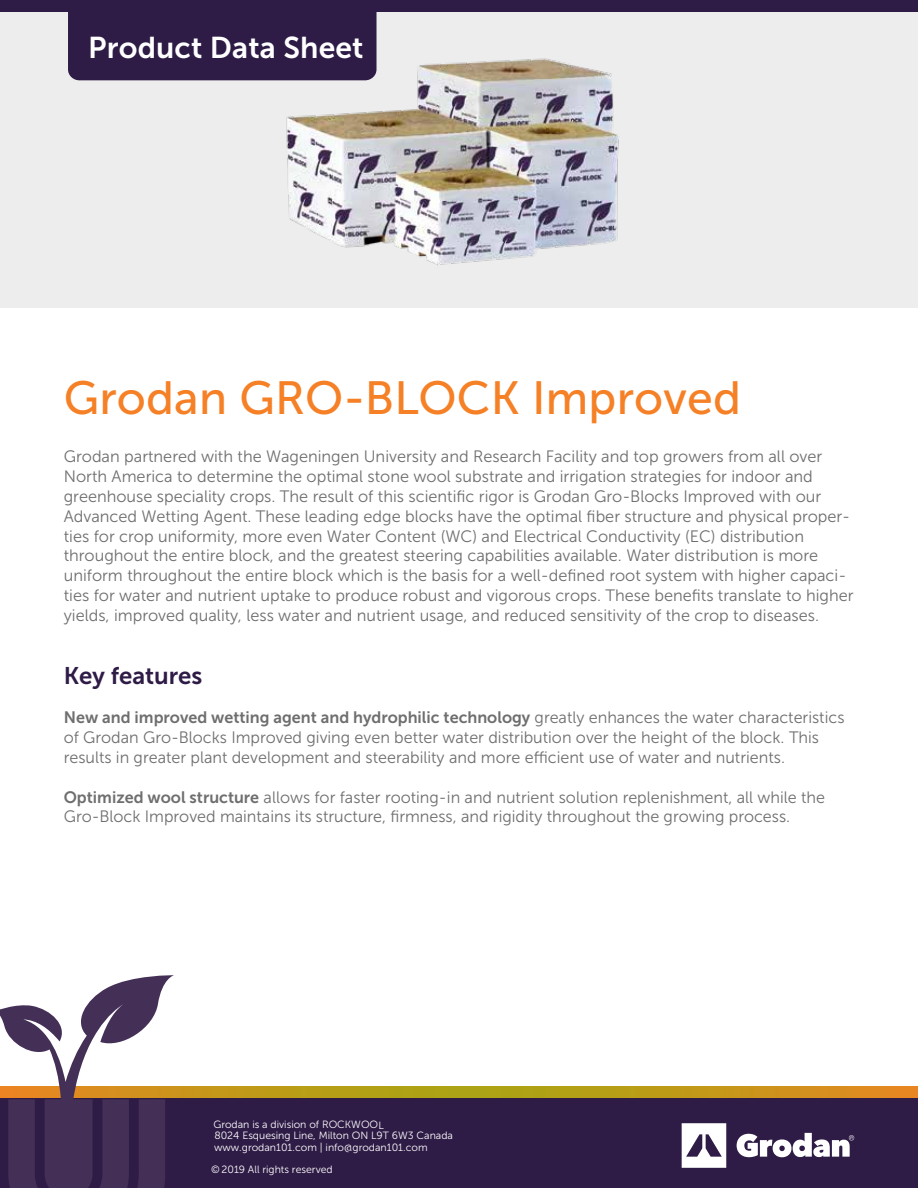
<style>
.page{position:relative;width:918px;height:1188px;background:#fff}
.page>*{position:absolute;margin:0;border:0;box-sizing:border-box;transform-origin:0 0}
.t1{font:46.5px "Museo Sans 500";letter-spacing:.005em;color:#f58026}
.t2{font:30px "Museo Sans 700";letter-spacing:.005em;color:#fff}
.t3{font:24px "Museo Sans 700";color:#2e1b46}
.t4{font:16.5px/19.8px "Museo Sans 300";color:#6e6e70}
.t5{font:16.5px "Museo Sans 700";color:#6e6e70}
.t6{font:10.5px/11.1px "Museo Sans 300";color:#fff}
.s1{font-family:"Museo Sans 300"}
.s2{font-family:"Museo Sans 700"}
</style>
<div class="page">
<svg style="left:174px;top:1087px;width:744px;height:12px;background:#b38f1c"></svg>
<div style="left:0;top:0;width:918px;height:32px;background:#2e1b46"></div>
<img style="left:0;top:12px;width:918px;height:296px">
<div style="left:0;top:1099px;width:918px;height:89px;background:#2e1b46"></div>
<svg style="left:0;top:975px;width:174px;height:213px"></svg>
<svg style="left:682px;top:1123px;width:44px;height:45px"></svg>
<svg style="left:737px;top:1133px;width:117px;height:24px"></svg>
<div style="left:68px;top:12px;width:309px;height:68px;background:#2e1b46"></div>
<h2 class="t2" style="left:88px;top:31px;width:277px">Product Data Sheet</h2>
<h1 class="t1" style="left:64px;top:373px;width:679px">Grodan GRO-BLOCK Improved</h1>
<p class="t4" style="left:64px;top:447px;width:791px">Grodan partnered with the Wageningen University and Research Facility and top growers from all over North America to determine the optimal stone wool substrate and irrigation strategies for indoor and greenhouse speciality crops. The result of this scientific rigor is Grodan Gro-Blocks Improved with our Advanced Wetting Agent. These leading edge blocks have the optimal fiber structure and physical proper&shy;ties for crop uniformity, more even Water Content (WC) and Electrical Conductivity (EC) distribution throughout the entire block, and the greatest steering capabilities available. Water distribution is more uniform throughout the entire block which is the basis for a well-defined root system with higher capaci&shy;ties for water and nutrient uptake to produce robust and vigorous crops. These benefits translate to higher yields, improved quality, less water and nutrient usage, and reduced sensitivity of the crop to diseases.</p>
<h3 class="t3" style="left:64px;top:662px;width:140px">Key features</h3>
<p class="t5" style="left:64px;top:708px;width:782px">New and improved wetting agent and hydrophilic technology <span class="s1">greatly enhances the water characteristics</span></p>
<p class="t4" style="left:64px;top:728px;width:757px">of Grodan Gro-Blocks Improved giving even better water distribution over the height of the block. This results in greater plant development and steerability and more efficient use of water and nutrients.</p>
<p class="t4" style="left:64px;top:787px;width:763px"><span class="s2">Optimized wool structure</span> allows for faster rooting-in and nutrient solution replenishment, all while the<br>Gro-Block Improved maintains its structure, firmness, and rigidity throughout the growing process.</p>
<p class="t6" style="left:213px;top:1119px;width:241px">Grodan is a division of ROCKWOOL<br>8024 Esquesing Line, Milton ON L9T 6W3 Canada www.grodan101.com | info@grodan101.com</p>
<p class="t6" style="left:211px;top:1164px;width:123px">© 2019 All rights reserved</p>
</div>
